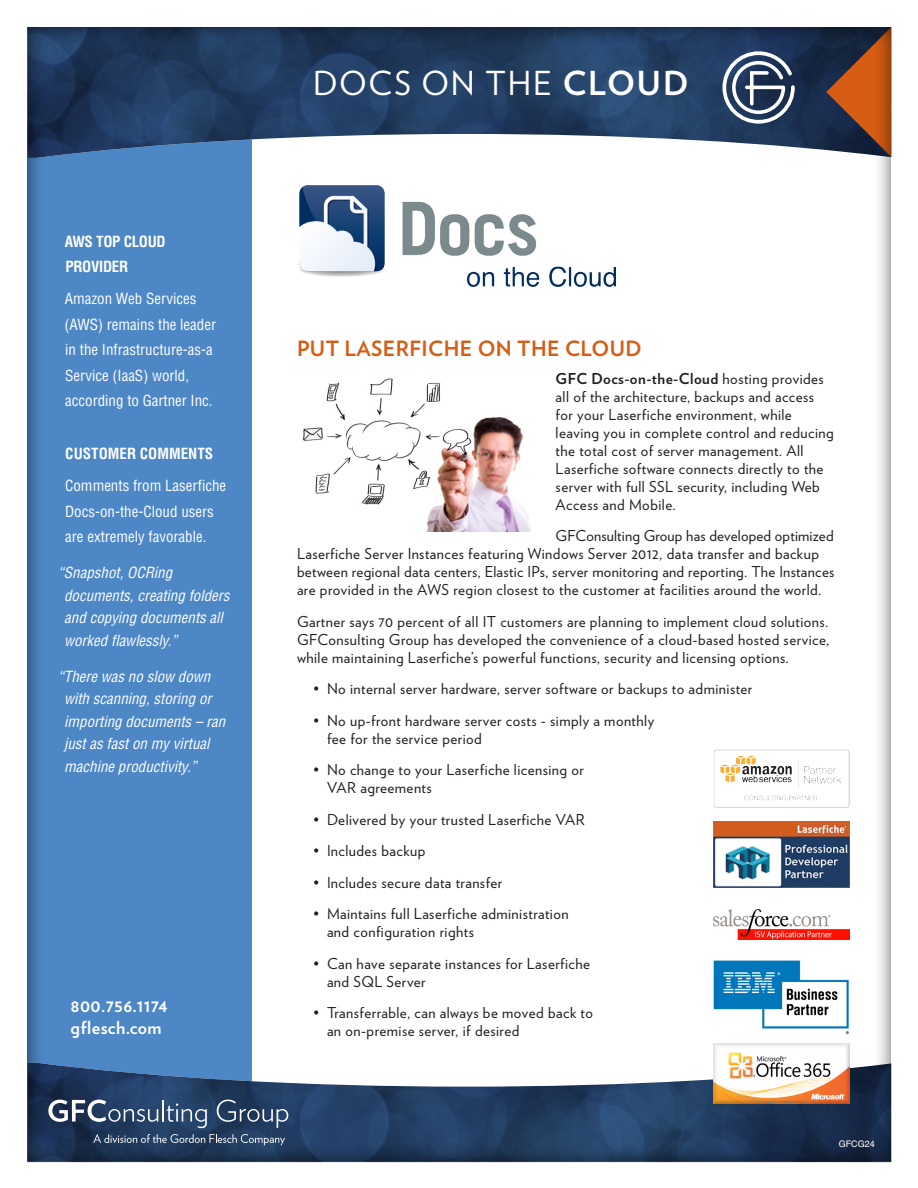
<style>
.page{position:relative;width:918px;height:1188px;background:#fff}
.page>*{position:absolute;margin:0;border:0;box-sizing:border-box;transform-origin:0 0}
.body{font:33px "Verlag";letter-spacing:.05em;color:#fff}
.t1{font:700 21px "Verlag";letter-spacing:.02em;color:#d75d14}
.t2{font:700 18px "Verlag";letter-spacing:.02em;color:#fff}
.t3{font:15px/18px "Verlag";letter-spacing:.03em;color:#231f20}
.t4{font:italic condensed 15px/22.5px "Helvetica LT Std";color:#fff}
.t5{font:condensed 15px/25.5px "Helvetica LT Std";color:#fff}
.t6{font:700 condensed 15px/25.5px "Helvetica LT Std";letter-spacing:-.02em;color:#fff}
.t7{font:700 condensed 15px "Helvetica LT Std";color:#fff}
.t8{font:9px "Helvetica LT Std";color:#fff}
.s1{font-weight:700}
</style>
<div class="page">
<div style="left:15px;top:20px;width:878px;height:1142px;background:#231f20;opacity:.75"></div>
<svg style="left:722px;top:51px;width:73px;height:73px"></svg>
<svg style="left:48px;top:1100px;width:110px;height:22px"></svg>
<hr style="left:162px;top:1100px;width:2px;height:22px;background:#fff">
<svg style="left:166px;top:1103px;width:41px;height:25px"></svg>
<svg style="left:217px;top:1100px;width:71px;height:28px;background:#405674"></svg>
<svg style="left:93px;top:1134px;width:192px;height:11px;background:#495f7c"></svg>
<img style="left:297px;top:185px;width:319px;height:101px">
<img style="left:297px;top:366px;width:245px;height:165px">
<img style="left:714px;top:749px;width:136px;height:59px">
<img style="left:714px;top:910px;width:136px;height:29px">
<img style="left:714px;top:1044px;width:136px;height:59px">
<img style="left:714px;top:961px;width:136px;height:73px">
<img style="left:714px;top:821px;width:136px;height:67px">
<p class="t6" style="left:65px;top:228px;width:102px">AWS TOP CLOUD<br>PROVIDER</p>
<p class="t5" style="left:65px;top:286px;width:153px">Amazon Web Services (AWS) remains the leader in the Infrastructure-as-a<br>Service (IaaS) world, according to Gartner Inc.</p>
<p class="t7" style="left:65px;top:444px;width:149px">CUSTOMER COMMENTS</p>
<p class="t5" style="left:65px;top:473px;width:163px">Comments from Laserfiche<br>Docs-on-the-Cloud users are extremely favorable.</p>
<p class="t4" style="left:64px;top:562px;width:167px;text-indent:-6px">“Snapshot, OCRing documents, creating folders and copying documents all worked flawlessly.”</p>
<p class="t4" style="left:64px;top:665px;width:163px;text-indent:-6px">“There was no slow down with scanning, storing or importing documents – ran just as fast on my virtual machine productivity.”</p>
<p class="t2" style="left:71px;top:992px;width:99px">800.756.1174</p>
<p class="t2" style="left:71px;top:1013px;width:93px">gflesch.com</p>
<p class="body" style="left:313px;top:58px;width:377px">DOCS ON THE <span class="s1">CLOUD</span></p>
<p class="t1" style="left:297px;top:331px;width:346px">PUT LASERFICHE ON THE CLOUD</p>
<p class="t3" style="left:556px;top:369px;width:280px"><span class="s1">GFC Docs-on-the-Cloud</span> hosting provides all of the architecture, backups and access for your Laserfiche environment, while leaving you in complete control and reducing the total cost of server management. All Laserfiche software connects directly to the server with full SSL security, including Web Access and Mobile.</p>
<p class="t3" style="left:297px;top:526px;width:539px;text-indent:259px">GFConsulting Group has developed optimized Laserfiche Server Instances featuring Windows Server 2012, data transfer and backup between regional data centers, Elastic IPs, server monitoring and reporting. The Instances are provided in the AWS region closest to the customer at facilities around the world.</p>
<p class="t3" style="left:297px;top:612px;width:534px;text-align:justify">Gartner says 70 percent of all IT customers are planning to implement cloud solutions.<br>GFConsulting Group has developed the convenience of a cloud-based hosted service, while maintaining Laserfiche’s powerful functions, security and licensing options.</p>
<p class="t3" style="left:314px;top:679px;width:440px">• No internal server hardware, server software or backups to administer</p>
<p class="t3" style="left:327px;top:711px;width:329px;text-indent:-14px">• No up-front hardware server costs - simply a monthly fee for the service period</p>
<p class="t3" style="left:327px;top:760px;width:258px;text-indent:-14px">• No change to your Laserfiche licensing or<br>VAR agreements</p>
<p class="t3" style="left:314px;top:810px;width:273px">• Delivered by your trusted Laserfiche VAR</p>
<p class="t3" style="left:314px;top:841px;width:113px">• Includes backup</p>
<p class="t3" style="left:314px;top:873px;width:190px">• Includes secure data transfer</p>
<p class="t3" style="left:327px;top:904px;width:243px;text-indent:-14px">• Maintains full Laserfiche administration and configuration rights</p>
<p class="t3" style="left:327px;top:954px;width:265px;text-indent:-14px">• Can have separate instances for Laserfiche and SQL Server</p>
<p class="t3" style="left:327px;top:1003px;width:268px;text-indent:-14px">• Transferrable, can always be moved back to an on-premise server, if desired</p>
<p class="t8" style="left:839px;top:1139px;width:38px">GFCG24</p>
</div>
